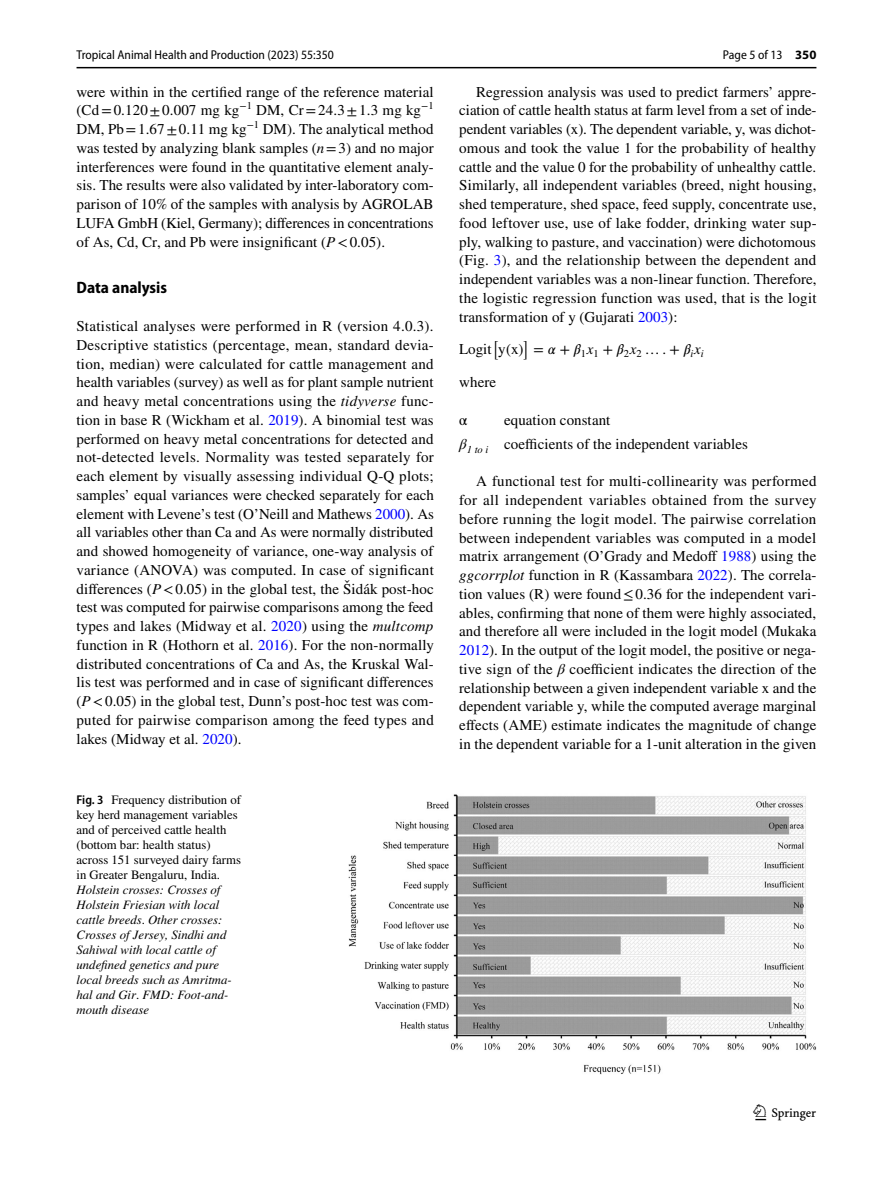
<style>
.page{position:relative;width:893px;height:1187px;background:#fff}
.page>*{position:absolute;margin:0;border:0;box-sizing:border-box;transform-origin:0 0}
.t1{font:22.5px "Springnew Regular 3";color:#000}
.t2{font:700 semi-condensed 16.5px "Myriad Pro";color:#000}
.t3{font:15px/18.8px "STIX";letter-spacing:.005em;color:#000;text-align:justify}
.t4{font:15px "STIX Math";color:#000}
.t5{font:15px "STIX Math Extensions";color:#000}
.t6{font:italic 12.75px/15px "STIX";color:#000}
.t7{font:12.75px/15px "STIX";color:#000}
.t8{font:semi-condensed 12.75px "Myriad Pro";color:#000}
.s1{font-style:italic}
.s2{color:#00f}
.s3{font-family:"Myriad Pro";font-weight:600;font-stretch:semi-condensed}
.s4{font-style:normal}
.s5{font-weight:700;font-stretch:normal}
.s6{font-family:"STIX General";font-style:italic}
.s7{font-family:"STIX General"}
</style>
<div class="page">
<hr style="left:77px;top:67px;width:739px;height:1px;background:#000">
<img style="left:349px;top:794px;width:467px;height:279px">
<p class="t8" style="left:77px;top:48px;width:259px">Tropical Animal Health and Production (2023) 55:350</p>
<p class="t3" style="left:77px;top:83px;width:359px">were within in the certified range of the reference material (Cd=0.120±0.007 mg kg<sup>−1</sup> DM, Cr=24.3±1.3 mg kg<sup>−1<br></sup>DM, Pb=1.67±0.11 mg kg<sup>−1</sup> DM). The analytical method was tested by analyzing blank samples (<span class="s1">n</span>=3) and no major interferences were found in the quantitative element analy&shy;sis. The results were also validated by inter-laboratory com&shy;parison of 10% of the samples with analysis by AGROLAB LUFA GmbH (Kiel, Germany); differences in concentrations of As, Cd, Cr, and Pb were insignificant (<span class="s1">P</span>&lt;0.05).</p>
<p class="t2" style="left:77px;top:279px;width:92px">Data analysis</p>
<p class="t3" style="left:77px;top:317px;width:359px">Statistical analyses were performed in R (version 4.0.3).<br>Descriptive statistics (percentage, mean, standard devia&shy;tion, median) were calculated for cattle management and health variables (survey) as well as for plant sample nutrient and heavy metal concentrations using the <span class="s1">tidyverse</span> func&shy;tion in base R (Wickham et al. <span class="s2">2019</span>). A binomial test was performed on heavy metal concentrations for detected and not-detected levels. Normality was tested separately for each element by visually assessing individual Q-Q plots; samples’ equal variances were checked separately for each element with Levene’s test (O’Neill and Mathews <span class="s2">2000</span>). As all variables other than Ca and As were normally distributed and showed homogeneity of variance, one-way analysis of variance (ANOVA) was computed. In case of significant differences (<span class="s1">P</span>&lt;0.05) in the global test, the Šidák post-hoc test was computed for pairwise comparisons among the feed types and lakes (Midway et al. <span class="s2">2020</span>) using the <span class="s1">multcomp </span>function in R (Hothorn et al. <span class="s2">2016</span>). For the non-normally distributed concentrations of Ca and As, the Kruskal Wal&shy;lis test was performed and in case of significant differences (<span class="s1">P</span>&lt;0.05) in the global test, Dunn’s post-hoc test was com&shy;puted for pairwise comparison among the feed types and lakes (Midway et al. <span class="s2">2020</span>).</p>
<p class="t7" style="left:77px;top:792px;width:166px"><span class="s3">Fig. 3</span> Frequency distribution of key herd management variables and of perceived cattle health (bottom bar: health status) across 151 surveyed dairy farms in Greater Bengaluru, India.</p>
<p class="t6" style="left:77px;top:881px;width:157px">Holstein crosses: Crosses of<br>Holstein Friesian with local cattle breeds<span class="s4">.</span> Other crosses:<br>Crosses of Jersey, Sindhi and<br>Sahiwal with local cattle of undefined genetics and pure local breeds such as Amritma&shy;hal and Gir<span class="s4">.</span> FMD: Foot-and&shy;mouth disease</p>
<p class="t8" style="left:723px;top:48px;width:95px">Page 5 of 13 <span class="s5">350</span></p>
<p class="t3" style="left:459px;top:83px;width:359px;text-indent:17px">Regression analysis was used to predict farmers’ appre&shy;ciation of cattle health status at farm level from a set of inde&shy;pendent variables (x). The dependent variable, y, was dichot&shy;omous and took the value 1 for the probability of healthy cattle and the value 0 for the probability of unhealthy cattle.<br>Similarly, all independent variables (breed, night housing, shed temperature, shed space, feed supply, concentrate use, food leftover use, use of lake fodder, drinking water sup&shy;ply, walking to pasture, and vaccination) were dichotomous (Fig. <span class="s2">3</span>), and the relationship between the dependent and independent variables was a non-linear function. Therefore, the logistic regression function was used, that is the logit transformation of y (Gujarati <span class="s2">2003</span>):</p>
<p class="t5" style="left:492px;top:327px;width:7px">[</p>
<p class="t5" style="left:523px;top:327px;width:7px">]</p>
<p class="t4" style="left:533px;top:343px;width:172px">= <span class="s1">𝛼</span> +<span class="s1">𝛽</span><sub>1</sub><span class="s6">x</span><sub>1</sub> +<span class="s1">𝛽</span><sub>2</sub><span class="s6">x</span><sub>2</sub> …<span class="s7">.</span>+<span class="s1">𝛽</span><sub>i</sub><span class="s6">x</span><sub>i</sub></p>
<p class="t4" style="left:459px;top:343px;width:66px">Logit y(x)</p>
<p class="t3" style="left:459px;top:374px;width:38px">where</p>
<p class="t3" style="left:459px;top:411px;width:10px">α</p>
<p class="t3" style="left:504px;top:411px;width:108px">equation constant</p>
<p class="t3" style="left:459px;top:435px;width:290px"><span class="s1">β</span><sub>1</sub> <sub>to</sub> <sub>i</sub> coefficients of the independent variables</p>
<p class="t3" style="left:459px;top:473px;width:359px;text-indent:17px">A functional test for multi-collinearity was performed for all independent variables obtained from the survey before running the logit model. The pairwise correlation between independent variables was computed in a model matrix arrangement (O’Grady and Medoff <span class="s2">1988</span>) using the <span class="s1">ggcorrplot</span> function in R (Kassambara <span class="s2">2022</span>). The correla&shy;tion values (R) were found≤0.36 for the independent vari&shy;ables, confirming that none of them were highly associated, and therefore all were included in the logit model (Mukaka <span class="s2">2012</span>). In the output of the logit model, the positive or nega&shy;tive sign of the <span class="s1">β</span> coefficient indicates the direction of the relationship between a given independent variable x and the dependent variable y, while the computed average marginal effects (AME) estimate indicates the magnitude of change in the dependent variable for a 1-unit alteration in the given</p>
<h1 class="t1" style="left:755px;top:1104px;width:62px">1 3</h1>
</div>
